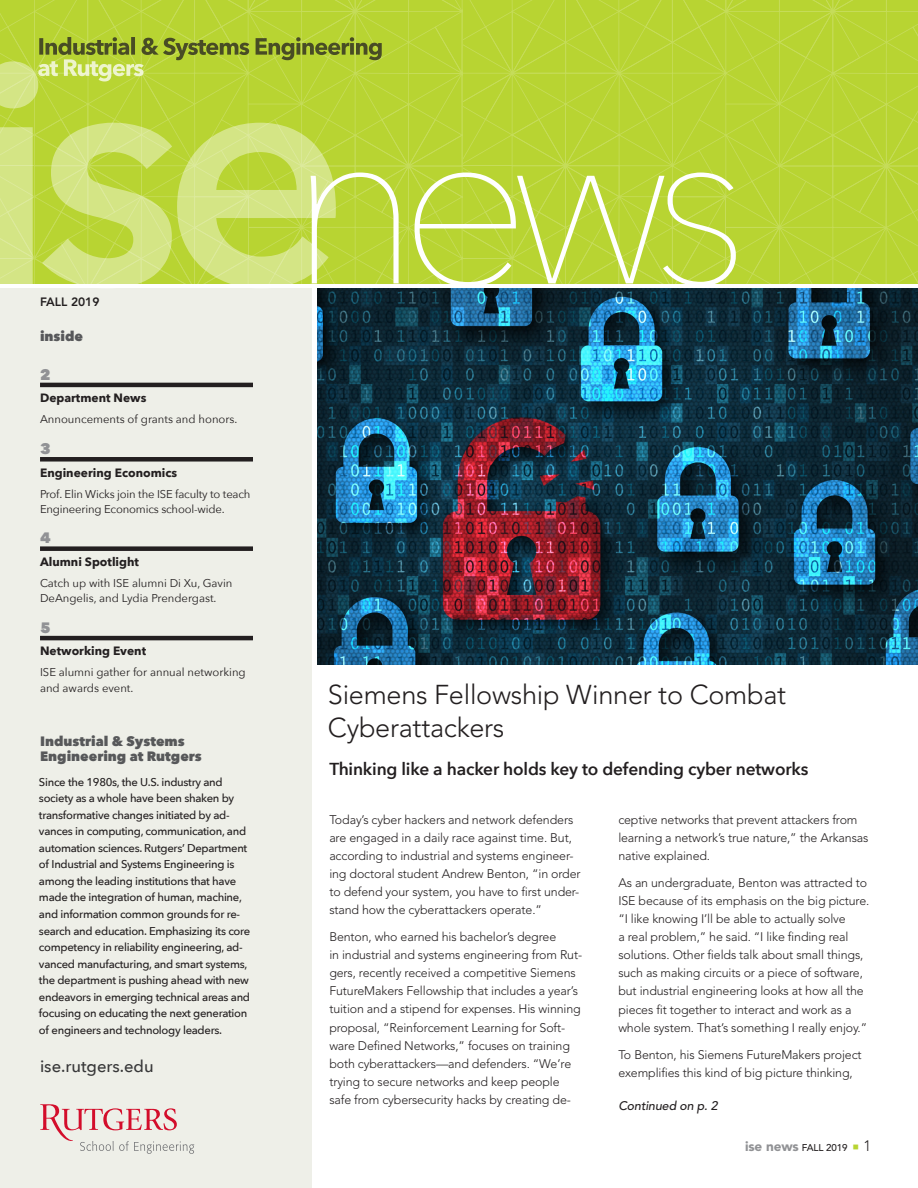
<style>
.page{position:relative;width:918px;height:1188px;background:#fff}
.page>*{position:absolute;margin:0;border:0;box-sizing:border-box;transform-origin:0 0}
.t1{font:300 27.15px/33.2px "Avenir LT Std";letter-spacing:-.01em;color:#231f20}
.t2{font:600 17.25px "Avenir Next";letter-spacing:-.01em;color:#231f20}
.t3{font:500 16.5px "Avenir Next";color:#383839}
.t4{font:800 15px "Avenir Next";color:#919295}
.t5{font:300 15px "Avenir LT Std";color:#231f20}
.t6{font:800 13.5px/15px "Avenir Next";color:#57585a}
.t7{font:300 12.45px/18px "Avenir LT Std";letter-spacing:-.01em;color:#231f20}
.t8{font:italic 500 12.45px "Avenir LT Std";letter-spacing:-.01em;color:#231f20}
.t9{font:700 12px "Avenir Next";color:#231f20}
.t10{font:800 12px "Avenir LT Std";color:#231f20}
.t11{font:500 11.25px/16.5px "Avenir Next";letter-spacing:-.025em;color:#231f20}
.t12{font:11.25px/15px "Avenir Next";color:#231f20}
.t13{font:500 9.75px "Avenir LT Std";letter-spacing:-.01em;color:#231f20}
.s1{font-weight:900;font-size:13.5px;color:#919295}
</style>
<div class="page">
<img style="left:317px;top:289px;width:601px;height:376px">
<div style="left:0;top:289px;width:312px;height:899px;background:#eeefe8"></div>
<hr style="left:40px;top:383px;width:213px;height:4px;background:#231f20">
<div style="left:40px;top:457px;width:213px;height:5px;background:#231f20"></div>
<div style="left:40px;top:546px;width:213px;height:5px;background:#231f20"></div>
<hr style="left:40px;top:636px;width:213px;height:4px;background:#231f20">
<svg style="left:0;top:288px;width:336px;height:1px"></svg>
<svg style="left:40px;top:1104px;width:154px;height:50px"></svg>
<svg style="left:0;top:0;width:918px;height:284px;background:#bdd645"></svg>
<p class="t10" style="left:40px;top:295px;width:61px">FALL 2019</p>
<p class="t6" style="left:40px;top:329px;width:45px">inside</p>
<p class="t4" style="left:40px;top:365px;width:12px">2</p>
<p class="t9" style="left:40px;top:388px;width:108px">Department News</p>
<p class="t12" style="left:40px;top:411px;width:199px">Announcements of grants and honors.</p>
<p class="t4" style="left:40px;top:439px;width:12px">3</p>
<p class="t9" style="left:40px;top:462px;width:139px">Engineering Economics</p>
<p class="t12" style="left:40px;top:486px;width:212px">Prof. Elin Wicks join the ISE faculty to teach<br>Engineering Economics school-wide.</p>
<p class="t4" style="left:40px;top:529px;width:12px">4</p>
<p class="t9" style="left:40px;top:551px;width:100px">Alumni Spotlight</p>
<p class="t12" style="left:40px;top:575px;width:194px">Catch up with ISE alumni Di Xu, Gavin<br>DeAngelis, and Lydia Prendergast.</p>
<p class="t4" style="left:40px;top:618px;width:12px">5</p>
<p class="t9" style="left:40px;top:641px;width:108px">Networking Event</p>
<p class="t12" style="left:40px;top:665px;width:207px">ISE alumni gather for annual networking and awards event.</p>
<p class="t6" style="left:40px;top:733px;width:163px">Industrial &amp; Systems<br>Engineering at Rutgers</p>
<p class="t11" style="left:39px;top:773px;width:213px">Since the 1980s, the U.S. industry and society as a whole have been shaken by transformative changes initiated by ad&shy;vances in computing, communication, and automation sciences. Rutgers’ Department of Industrial and Systems Engineering is among the leading institutions that have made the integration of human, machine, and information common grounds for re&shy;search and education. Emphasizing its core competency in reliability engineering, ad&shy;vanced manufacturing, and smart systems, the department is pushing ahead with new endeavors in emerging technical areas and focusing on educating the next generation of engineers and technology leaders.</p>
<p class="t3" style="left:40px;top:1052px;width:115px">ise.rutgers.edu</p>
<p class="t1" style="left:328px;top:678px;width:460px">Siemens Fellowship Winner to Combat<br>Cyberattackers</p>
<p class="t2" style="left:329px;top:754px;width:481px">Thinking like a hacker holds key to defending cyber networks</p>
<p class="t7" style="left:329px;top:811px;width:253px">Today’s cyber hackers and network defenders are engaged in a daily race against time. But, according to industrial and systems engineer&shy;ing doctoral student Andrew Benton, “in order to defend your system, you have to first under&shy;stand how the cyberattackers operate.”</p>
<p class="t7" style="left:329px;top:928px;width:254px">Benton, who earned his bachelor’s degree<br>in industrial and systems engineering from Rut&shy;gers, recently received a competitive Siemens FutureMakers Fellowship that includes a year’s tuition and a stipend for expenses. His winning proposal, “Reinforcement Learning for Soft&shy;ware Defined Networks,” focuses on training both cyberattackers—and defenders. “We’re trying to secure networks and keep people safe from cybersecurity hacks by creating de-</p>
<p class="t7" style="left:618px;top:811px;width:252px">ceptive networks that prevent attackers from learning a network’s true nature,” the Arkansas native explained.</p>
<p class="t7" style="left:618px;top:874px;width:253px">As an undergraduate, Benton was attracted to ISE because of its emphasis on the big picture. “I like knowing I’ll be able to actually solve<br>a real problem,” he said. “I like finding real solutions. Other fields talk about small things, such as making circuits or a piece of software, but industrial engineering looks at how all the pieces fit together to interact and work as a whole system. That’s something I really enjoy.”</p>
<p class="t7" style="left:618px;top:1045px;width:245px">To Benton, his Siemens FutureMakers project exemplifies this kind of big picture thinking,</p>
<p class="t8" style="left:618px;top:1098px;width:101px">Continued on p. 2</p>
<p class="t13" style="left:745px;top:1142px;width:115px"><span class="s1">ise news</span> FALL 2019 <sup>m</sup></p>
<p class="t5" style="left:863px;top:1137px;width:9px">1</p>
</div>
